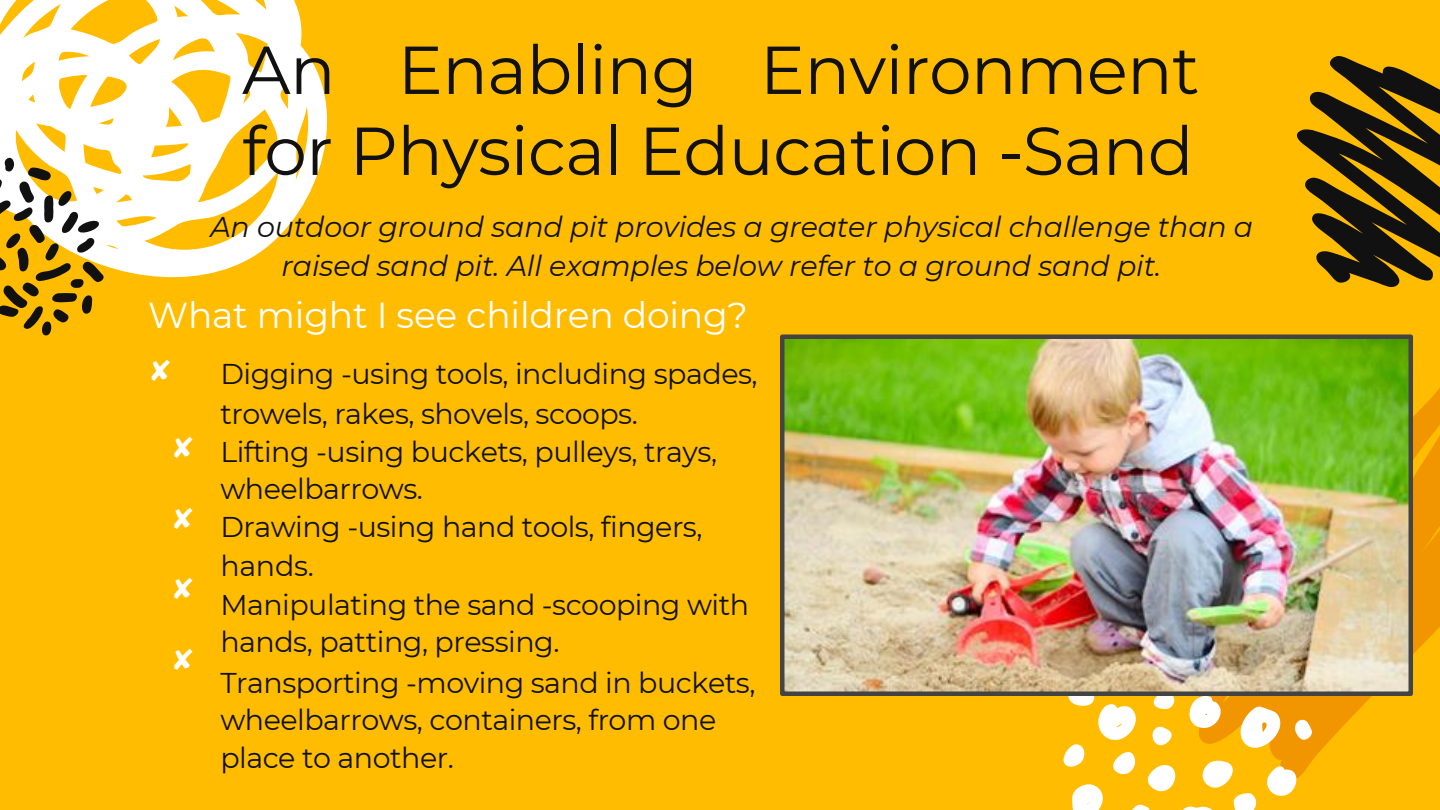
<style>
.page{position:relative;width:1440px;height:810px;background:#ffbc00}
.page>*{position:absolute;margin:0;border:0;box-sizing:border-box;transform-origin:0 0}
.t1{font:67.6px/81px "Montserrat";letter-spacing:-.01em;color:#111}
.t2{font:36px "Montserrat";letter-spacing:-.005em;color:#fff}
.t3{font:28.6px/38.2px "Montserrat";letter-spacing:-.015em;color:#111}
.t4{font:italic 28.6px/39px "Montserrat";letter-spacing:-.005em;color:#111}
.t5{font:28.6px "DejaVu Sans";color:#fff}
</style>
<div class="page">
<svg style="left:0;top:0;width:327px;height:278px;fill:#fff"></svg>
<svg style="left:0;top:153px;width:106px;height:183px"></svg>
<svg style="left:1314px;top:388px;width:126px;height:370px"></svg>
<svg style="left:1063px;top:696px;width:251px;height:114px"></svg>
<svg style="left:1296px;top:56px;width:144px;height:231px"></svg>
<img style="left:786px;top:341px;width:621px;height:349px">
<div style="left:780px;top:335px;width:633px;height:361px;border:5px solid #434343"></div>
<h1 class="t1" style="left:242px;top:29px;width:959px">An Enabling Environment for Physical Education -Sand</h1>
<p class="t4" style="left:282px;top:207px;width:973px;text-indent:-71px">An outdoor ground sand pit provides a greater physical challenge than a raised sand pit. All examples below refer to a ground sand pit.</p>
<p class="t2" style="left:148px;top:293px;width:601px">What might I see children doing?</p>
<p class="t5" style="left:148px;top:354px;width:25px">✘</p>
<p class="t3" style="left:220px;top:355px;width:539px">Digging -using tools, including spades, trowels, rakes, shovels, scoops.<br>Lifting -using buckets, pulleys, trays, wheelbarrows.<br>Drawing -using hand tools, fingers, hands.<br>Manipulating the sand -scooping with hands, patting, pressing.</p>
<p class="t3" style="left:220px;top:664px;width:537px;line-height:37.6px">Transporting -moving sand in buckets, wheelbarrows, containers, from one place to another.</p>
<p class="t5" style="left:171px;top:432px;width:25px">✘</p>
<p class="t5" style="left:171px;top:502px;width:25px">✘</p>
<p class="t5" style="left:171px;top:573px;width:25px">✘</p>
<p class="t5" style="left:171px;top:643px;width:25px">✘</p>
</div>
